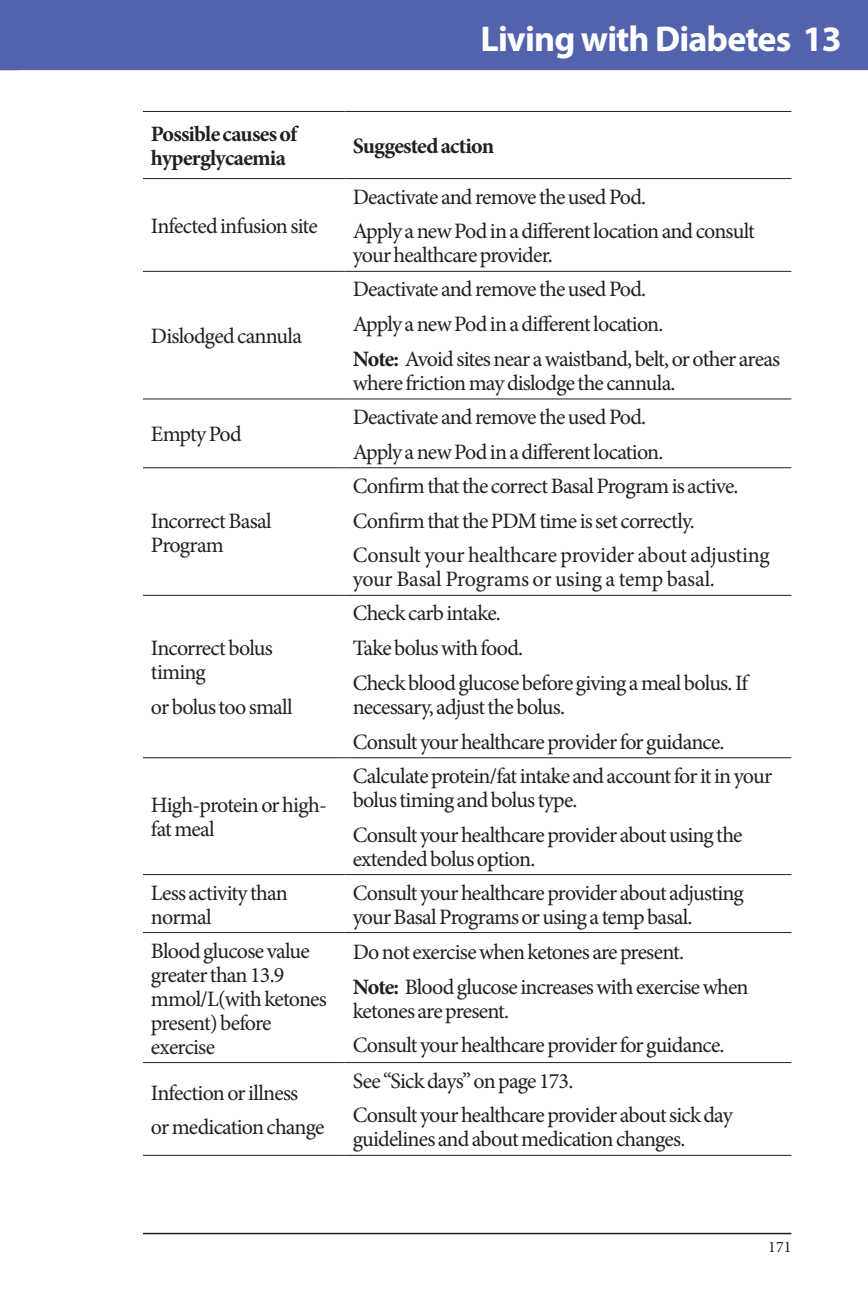
<style>
.page{position:relative;width:868px;height:1297px;background:#fff}
.page>*{position:absolute;margin:0;border:0;box-sizing:border-box;transform-origin:0 0}
.t1{font:700 36px "Myriad Pro";letter-spacing:-.025em;color:#fff}
.TableCell{font:22px/24px "Minion Pro";letter-spacing:-.035em;color:#231f20}
.TableCell-2{font:22px/24px "Minion Pro";letter-spacing:-.015em;color:#231f20}
.Head3{font:700 22px/24px "Minion Pro";letter-spacing:-.035em;color:#231f20}
.t2{font:16px "Minion Pro";color:#231f20}
.s1{font-weight:700}
</style>
<div class="page">
<div style="left:18px;top:0;width:849px;height:70px;background:#5262ad"></div>
<hr style="left:143px;top:1233px;width:648px;height:1px;background:#231f20">
<hr style="left:143px;top:271px;width:193px;height:1px;background:#231f20">
<hr style="left:345px;top:271px;width:446px;height:1px;background:#231f20">
<hr style="left:143px;top:399px;width:193px;height:1px;background:#231f20">
<hr style="left:345px;top:399px;width:446px;height:1px;background:#231f20">
<hr style="left:143px;top:467px;width:193px;height:1px;background:#231f20">
<hr style="left:345px;top:467px;width:446px;height:1px;background:#231f20">
<hr style="left:143px;top:595px;width:193px;height:1px;background:#231f20">
<hr style="left:345px;top:595px;width:446px;height:1px;background:#231f20">
<hr style="left:143px;top:757px;width:193px;height:1px;background:#231f20">
<hr style="left:345px;top:757px;width:446px;height:1px;background:#231f20">
<hr style="left:143px;top:874px;width:193px;height:1px;background:#231f20">
<hr style="left:345px;top:874px;width:446px;height:1px;background:#231f20">
<hr style="left:143px;top:932px;width:193px;height:1px;background:#231f20">
<hr style="left:345px;top:932px;width:446px;height:1px;background:#231f20">
<hr style="left:143px;top:1062px;width:193px;height:1px;background:#231f20">
<hr style="left:345px;top:1062px;width:446px;height:1px;background:#231f20">
<hr style="left:143px;top:1155px;width:193px;height:1px;background:#231f20">
<hr style="left:345px;top:1155px;width:446px;height:1px;background:#231f20">
<hr style="left:143px;top:178px;width:193px;height:1px;background:#231f20">
<hr style="left:345px;top:178px;width:446px;height:1px;background:#231f20">
<hr style="left:143px;top:111px;width:193px;height:1px;background:#231f20">
<hr style="left:345px;top:111px;width:446px;height:1px;background:#231f20">
<svg style="left:0;top:0;width:18px;height:70px"></svg>
<p class="Head3" style="left:151px;top:122px;width:148px">Possible causes of hyperglycaemia</p>
<p class="TableCell" style="left:151px;top:214px;width:168px">Infected infusion site</p>
<p class="TableCell" style="left:151px;top:324px;width:153px">Dislodged cannula</p>
<p class="TableCell" style="left:151px;top:422px;width:92px">Empty Pod</p>
<p class="TableCell" style="left:151px;top:509px;width:122px">Incorrect Basal<br>Program</p>
<p class="TableCell" style="left:151px;top:636px;width:123px">Incorrect bolus timing</p>
<p class="TableCell" style="left:151px;top:695px;width:143px">or bolus too small</p>
<p class="TableCell" style="left:151px;top:793px;width:177px">High-protein or high&shy;fat meal</p>
<h1 class="t1" style="left:480px;top:16px;width:363px">Living with Diabetes 13</h1>
<p class="Head3" style="left:353px;top:134px;width:143px">Suggested action</p>
<p class="TableCell" style="left:353px;top:185px;width:295px">Deactivate and remove the used Pod.</p>
<p class="TableCell" style="left:353px;top:219px;width:404px">Apply a new Pod in a different location and consult your healthcare provider.</p>
<p class="TableCell" style="left:353px;top:277px;width:295px">Deactivate and remove the used Pod.</p>
<p class="TableCell" style="left:353px;top:312px;width:312px">Apply a new Pod in a different location.</p>
<p class="TableCell" style="left:353px;top:347px;width:429px"><span class="s1">Note:</span> Avoid sites near a waistband, belt, or other areas where friction may dislodge the cannula.</p>
<p class="TableCell" style="left:353px;top:405px;width:295px">Deactivate and remove the used Pod.</p>
<p class="TableCell" style="left:353px;top:440px;width:312px">Apply a new Pod in a different location.</p>
<p class="TableCell" style="left:353px;top:474px;width:387px">Confirm that the correct Basal Program is active.</p>
<p class="TableCell" style="left:353px;top:509px;width:343px">Confirm that the PDM time is set correctly.</p>
<p class="TableCell-2" style="left:353px;top:543px;width:418px">Consult your healthcare provider about adjusting your Basal Programs or using a temp basal.</p>
<p class="TableCell" style="left:353px;top:601px;width:150px">Check carb intake.</p>
<p class="TableCell" style="left:353px;top:636px;width:172px">Take bolus with food.</p>
<p class="TableCell" style="left:353px;top:671px;width:397px">Check blood glucose before giving a meal bolus. If necessary, adjust the bolus.</p>
<p class="TableCell" style="left:353px;top:730px;width:373px">Consult your healthcare provider for guidance.</p>
<p class="TableCell" style="left:353px;top:764px;width:421px">Calculate protein/fat intake and account for it in your bolus timing and bolus type.</p>
<p class="TableCell" style="left:353px;top:823px;width:391px">Consult your healthcare provider about using the extended bolus option.</p>
<p class="TableCell" style="left:151px;top:881px;width:138px">Less activity than normal</p>
<p class="TableCell" style="left:353px;top:881px;width:392px">Consult your healthcare provider about adjusting your Basal Programs or using a temp basal.</p>
<p class="TableCell" style="left:151px;top:939px;width:177px">Blood glucose value greater than 13.9 mmol/L(with ketones present) before exercise</p>
<p class="TableCell" style="left:353px;top:940px;width:333px">Do not exercise when ketones are present.</p>
<p class="TableCell" style="left:353px;top:975px;width:397px"><span class="s1">Note:</span> Blood glucose increases with exercise when ketones are present.</p>
<p class="TableCell" style="left:353px;top:1033px;width:373px">Consult your healthcare provider for guidance.</p>
<p class="TableCell" style="left:151px;top:1081px;width:149px">Infection or illness</p>
<p class="TableCell" style="left:151px;top:1115px;width:175px">or medication change</p>
<p class="TableCell" style="left:353px;top:1069px;width:222px">See “Sick days” on page 173.</p>
<p class="TableCell" style="left:353px;top:1103px;width:381px">Consult your healthcare provider about sick day guidelines and about medication changes.</p>
<p class="t2" style="left:768px;top:1236px;width:25px">171</p>
</div>
